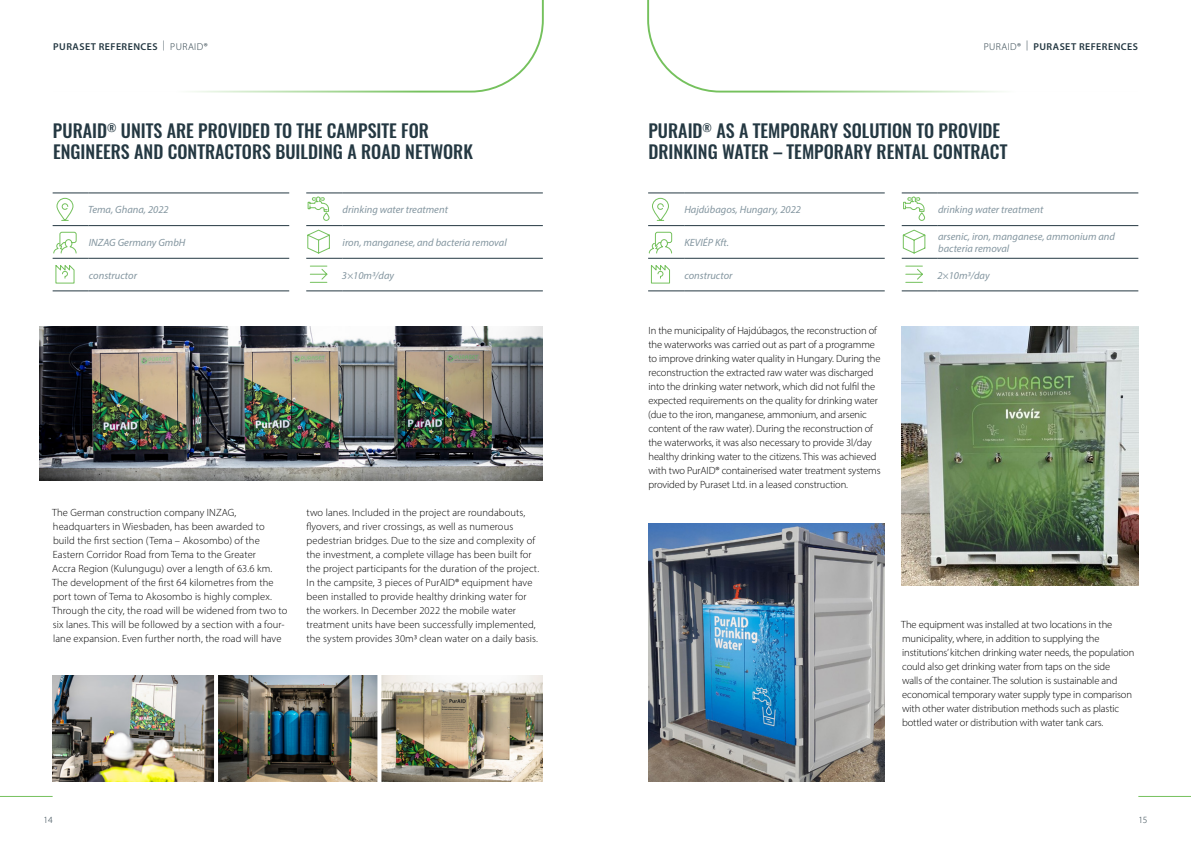
<style>
.page{position:relative;width:1191px;height:842px;background:#fff}
.page>*{position:absolute;margin:0;border:0;box-sizing:border-box;transform-origin:0 0}
.t1{font:500 18px/21.6px "Oswald";color:#243842}
.t2{font:300 10.5px/14px "Myriad Pro";letter-spacing:-.005em;color:#000}
.t3{font:italic 10.5px/12px "Myriad Pro";color:#8496a0}
.t4{font:600 10px "Myriad Pro";letter-spacing:.045em;color:#243842}
.t5{font:300 9.5px "Myriad Pro";color:#243842}
.s1{font-weight:300}
</style>
<div class="page">
<svg style="left:647px;top:0;width:356px;height:93px"></svg>
<svg style="left:189px;top:0;width:355px;height:93px"></svg>
<hr style="left:1138px;top:796px;width:53px;height:1px;background:#75c15d">
<hr style="left:0;top:796px;width:53px;height:1px;background:#75c15d">
<hr style="left:53px;top:193px;width:36px;height:1px;background:#243842">
<hr style="left:89px;top:193px;width:200px;height:1px;background:#243842">
<hr style="left:53px;top:225px;width:36px;height:1px;background:#243842">
<hr style="left:89px;top:225px;width:200px;height:1px;background:#243842">
<hr style="left:53px;top:258px;width:36px;height:1px;background:#243842">
<hr style="left:89px;top:258px;width:200px;height:1px;background:#243842">
<hr style="left:53px;top:291px;width:36px;height:1px;background:#243842">
<hr style="left:89px;top:291px;width:200px;height:1px;background:#243842">
<svg style="left:56px;top:198px;width:18px;height:23px"></svg>
<svg style="left:53px;top:231px;width:24px;height:23px"></svg>
<svg style="left:55px;top:265px;width:20px;height:19px"></svg>
<hr style="left:306px;top:193px;width:36px;height:1px;background:#243842">
<hr style="left:342px;top:193px;width:201px;height:1px;background:#243842">
<hr style="left:306px;top:225px;width:36px;height:1px;background:#243842">
<hr style="left:342px;top:225px;width:201px;height:1px;background:#243842">
<hr style="left:306px;top:258px;width:36px;height:1px;background:#243842">
<hr style="left:342px;top:258px;width:201px;height:1px;background:#243842">
<hr style="left:306px;top:291px;width:36px;height:1px;background:#243842">
<hr style="left:342px;top:291px;width:201px;height:1px;background:#243842">
<svg style="left:307px;top:196px;width:23px;height:25px"></svg>
<svg style="left:307px;top:229px;width:23px;height:25px"></svg>
<svg style="left:309px;top:265px;width:19px;height:18px"></svg>
<img style="left:40px;top:327px;width:503px;height:154px">
<hr style="left:648px;top:193px;width:36px;height:1px;background:#243842">
<hr style="left:684px;top:193px;width:200px;height:1px;background:#243842">
<hr style="left:648px;top:225px;width:36px;height:1px;background:#243842">
<hr style="left:684px;top:225px;width:200px;height:1px;background:#243842">
<hr style="left:648px;top:258px;width:36px;height:1px;background:#243842">
<hr style="left:684px;top:258px;width:200px;height:1px;background:#243842">
<hr style="left:648px;top:291px;width:36px;height:1px;background:#243842">
<hr style="left:684px;top:291px;width:200px;height:1px;background:#243842">
<svg style="left:652px;top:198px;width:17px;height:23px"></svg>
<svg style="left:648px;top:231px;width:24px;height:23px"></svg>
<svg style="left:650px;top:265px;width:20px;height:19px"></svg>
<hr style="left:901px;top:193px;width:36px;height:1px;background:#243842">
<hr style="left:937px;top:193px;width:201px;height:1px;background:#243842">
<hr style="left:901px;top:225px;width:36px;height:1px;background:#243842">
<hr style="left:937px;top:225px;width:201px;height:1px;background:#243842">
<hr style="left:901px;top:258px;width:36px;height:1px;background:#243842">
<hr style="left:937px;top:258px;width:201px;height:1px;background:#243842">
<hr style="left:901px;top:291px;width:36px;height:1px;background:#243842">
<hr style="left:937px;top:291px;width:201px;height:1px;background:#243842">
<svg style="left:903px;top:196px;width:22px;height:25px"></svg>
<svg style="left:902px;top:229px;width:24px;height:25px"></svg>
<svg style="left:905px;top:265px;width:18px;height:18px"></svg>
<img style="left:648px;top:523px;width:236px;height:259px">
<img style="left:901px;top:327px;width:237px;height:259px">
<img style="left:53px;top:675px;width:161px;height:107px">
<img style="left:218px;top:675px;width:159px;height:107px">
<img style="left:381px;top:675px;width:162px;height:107px">
<svg style="left:377px;top:675px;width:1px;height:107px"></svg>
<p class="t4" style="left:53px;top:40px;width:156px">PURASET REFERENCES <span class="s1">| PURAID®</span></p>
<p class="t4" style="left:983px;top:40px;width:156px"><span class="s1">PURAID® |</span> PURASET REFERENCES</p>
<h1 class="t1" style="left:53px;top:121px;width:421px">PURAID<sup>®</sup> UNITS ARE PROVIDED TO THE CAMPSITE FOR<br>ENGINEERS AND CONTRACTORS BUILDING A ROAD NETWORK</h1>
<p class="t3" style="left:88px;top:203px;width:82px">Tema, Ghana, 2022</p>
<p class="t3" style="left:89px;top:236px;width:98px">INZAG Germany GmbH</p>
<p class="t3" style="left:89px;top:269px;width:50px">constructor</p>
<p class="t3" style="left:342px;top:203px;width:107px">drinking water treatment</p>
<p class="t3" style="left:343px;top:236px;width:166px">iron, manganese, and bacteria removal</p>
<p class="t3" style="left:342px;top:269px;width:54px">3×10m3/day</p>
<p class="t2" style="left:52px;top:505px;width:237px">The German construction company INZAG, headquarters in Wiesbaden, has been awarded to build the first section (Tema – Akosombo) of the Eastern Corridor Road from Tema to the Greater<br>Accra Region (Kulungugu) over a length of 63.6 km.<br>The development of the first 64 kilometres from the port town of Tema to Akosombo is highly complex.<br>Through the city, the road will be widened from two to six lanes. This will be followed by a section with a four&shy;lane expansion. Even further north, the road will have</p>
<p class="t2" style="left:306px;top:505px;width:234px">two lanes. Included in the project are roundabouts, flyovers, and river crossings, as well as numerous pedestrian bridges. Due to the size and complexity of the investment, a complete village has been built for the project participants for the duration of the project.<br>In the campsite, 3 pieces of PurAID® equipment have been installed to provide healthy drinking water for the workers. In December 2022 the mobile water treatment units have been successfully implemented, the system provides 30m3 clean water on a daily basis.</p>
<h1 class="t1" style="left:648px;top:121px;width:360px">PURAID<sup>®</sup> AS A TEMPORARY SOLUTION TO PROVIDE<br>DRINKING WATER – TEMPORARY RENTAL CONTRACT</h1>
<p class="t3" style="left:684px;top:203px;width:118px">Hajdúbagos, Hungary, 2022</p>
<p class="t3" style="left:684px;top:236px;width:46px">KEVIÉP Kft.</p>
<p class="t3" style="left:684px;top:269px;width:50px">constructor</p>
<p class="t2" style="left:648px;top:323px;width:234px">In the municipality of Hajdúbagos, the reconstruction of the waterworks was carried out as part of a programme to improve drinking water quality in Hungary. During the reconstruction the extracted raw water was discharged into the drinking water network, which did not fulfil the expected requirements on the quality for drinking water (due to the iron, manganese, ammonium, and arsenic content of the raw water). During the reconstruction of the waterworks, it was also necessary to provide 3l/day healthy drinking water to the citizens. This was achieved with two PurAID® containerised water treatment systems provided by Puraset Ltd. in a leased construction.</p>
<p class="t3" style="left:938px;top:203px;width:107px">drinking water treatment</p>
<p class="t3" style="left:938px;top:230px;width:178px">arsenic, iron, manganese, ammonium and bacteria removal</p>
<p class="t3" style="left:937px;top:269px;width:54px">2×10m3/day</p>
<p class="t2" style="left:901px;top:617px;width:235px">The equipment was installed at two locations in the municipality, where, in addition to supplying the institutions’ kitchen drinking water needs, the population could also get drinking water from taps on the side<br>walls of the container. The solution is sustainable and economical temporary water supply type in comparison with other water distribution methods such as plastic bottled water or distribution with water tank cars.</p>
<p class="t5" style="left:43px;top:814px;width:11px">14</p>
<p class="t5" style="left:1138px;top:814px;width:11px">15</p>
</div>
